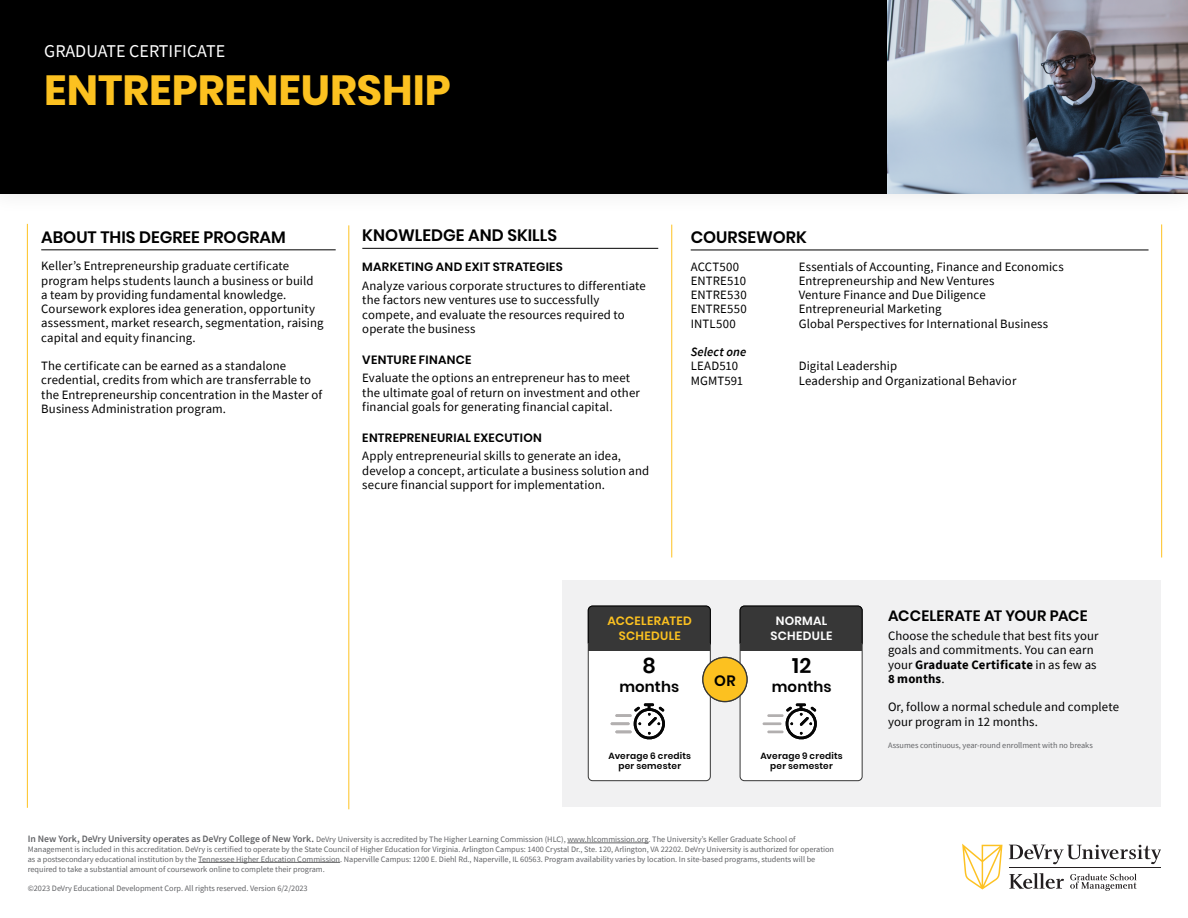
<style>
.page{position:relative;width:1188px;height:918px;background:#fff}
.page>*{position:absolute;margin:0;border:0;box-sizing:border-box;transform-origin:0 0}
.t1{font:700 42px "Poppins";color:#fcc120}
.t2{font:600 21px "Poppins";color:#000}
.t3{font:18px "Source Sans Pro";color:#fefefe}
.t4{font:600 16.5px "Poppins";color:#000}
.t5{font:600 15px "Poppins";letter-spacing:.01em;color:#000}
.t6{font:12.75px/14.2px "Source Sans Pro";letter-spacing:.01em;color:#000}
.t7{font:600 12px "Poppins";letter-spacing:.02em;color:#000}
.t8{font:600 12px "Poppins";letter-spacing:.025em;color:#fcc120}
.t9{font:600 12px/15.1px "Poppins";letter-spacing:.025em;color:#fefefe;text-align:center}
.t10{font:600 9px/10.5px "Poppins";letter-spacing:.025em;color:#000;text-align:center}
.t11{font:8.25px/9.8px "Source Sans Pro";color:#626366}
.s1{font-weight:600;font-style:italic}
.s2{font-weight:600;font-size:9.75px}
.s3{font-weight:700}
</style>
<div class="page">
<div style="left:0;top:0;width:1188px;height:216px;background:#fbfbfb"></div>
<div style="left:0;top:0;width:1188px;height:193px;background:#000"></div>
<img style="left:887px;top:0;width:301px;height:193px">
<svg style="left:962px;top:844px;width:41px;height:45px"></svg>
<svg style="left:1009px;top:845px;width:152px;height:19px"></svg>
<svg style="left:1009px;top:873px;width:55px;height:16px"></svg>
<svg style="left:1070px;top:874px;width:67px;height:17px"></svg>
<hr style="left:1009px;top:867px;width:151px;height:1px;background:#231f20">
<hr style="left:567px;top:843px;width:82px;height:1px;background:#636466">
<hr style="left:198px;top:862px;width:142px;height:1px;background:#636466">
<hr style="left:362px;top:248px;width:296px;height:1px;background:#000">
<hr style="left:41px;top:249px;width:295px;height:1px;background:#000">
<hr style="left:27px;top:224px;width:1px;height:584px;background:#fec221">
<hr style="left:348px;top:225px;width:1px;height:584px;background:#fec221">
<hr style="left:1161px;top:224px;width:1px;height:334px;background:#fec221">
<hr style="left:671px;top:225px;width:1px;height:333px;background:#fec221">
<hr style="left:691px;top:250px;width:458px;height:1px;background:#000">
<div style="left:563px;top:580px;width:598px;height:227px;background:#f1f1f2"></div>
<div style="left:588px;top:606px;width:122px;height:175px;background:#fff;border-radius:4px"></div>
<div style="left:588px;top:606px;width:123px;height:175px;border:1px solid #373737;border-radius:4px"></div>
<div style="left:740px;top:606px;width:122px;height:175px;background:#fff;border-radius:4px"></div>
<div style="left:740px;top:606px;width:123px;height:175px;border:1px solid #373737;border-radius:4px"></div>
<div style="left:588px;top:606px;width:122px;height:41px;background:#373737;border-radius:4px"></div>
<div style="left:588px;top:606px;width:123px;height:41px;border:1px solid #000;border-radius:4px"></div>
<div style="left:740px;top:606px;width:122px;height:41px;background:#373737;border-radius:4px"></div>
<div style="left:740px;top:606px;width:123px;height:41px;border:1px solid #000;border-radius:4px"></div>
<div style="left:588px;top:643px;width:122px;height:7px;background:#373737"></div>
<div style="left:740px;top:643px;width:122px;height:7px;background:#373737"></div>
<svg style="left:615px;top:703px;width:50px;height:37px"></svg>
<hr style="left:615px;top:714px;width:17px;height:3px;background:#b2afaf">
<hr style="left:611px;top:722px;width:19px;height:3px;background:#b2afaf">
<svg style="left:767px;top:703px;width:50px;height:37px"></svg>
<hr style="left:767px;top:714px;width:17px;height:3px;background:#b2afaf">
<hr style="left:763px;top:722px;width:19px;height:3px;background:#b2afaf">
<div style="left:703px;top:657px;width:44px;height:45px;background:#fcc120;border-radius:50%"></div>
<div style="left:702px;top:657px;width:46px;height:45px;border:1px solid #363736;border-radius:50%"></div>
<h1 class="t3" style="left:44px;top:40px;width:182px">GRADUATE CERTIFICATE</h1>
<h1 class="t1" style="left:44px;top:66px;width:408px">ENTREPRENEURSHIP</h1>
<h1 class="t4" style="left:41px;top:227px;width:246px">ABOUT THIS DEGREE PROGRAM</h1>
<h1 class="t4" style="left:362px;top:226px;width:196px">KNOWLEDGE AND SKILLS</h1>
<p class="t6" style="left:41px;top:259px;width:284px">Keller’s Entrepreneurship graduate certificate program helps students launch a business or build<br>a team by providing fundamental knowledge.<br>Coursework explores idea generation, opportunity assessment, market research, segmentation, raising capital and equity financing.</p>
<h4 class="t7" style="left:362px;top:260px;width:202px">MARKETING AND EXIT STRATEGIES</h4>
<p class="t6" style="left:362px;top:279px;width:285px">Analyze various corporate structures to differentiate the factors new ventures use to successfully compete, and evaluate the resources required to operate the business</p>
<p class="t6" style="left:41px;top:359px;width:283px">The certificate can be earned as a standalone credential, credits from which are transferrable to the Entrepreneurship concentration in the Master of Business Administration program.</p>
<h4 class="t7" style="left:362px;top:352px;width:111px">VENTURE FINANCE</h4>
<p class="t6" style="left:362px;top:371px;width:279px">Evaluate the options an entrepreneur has to meet the ultimate goal of return on investment and other financial goals for generating financial capital.</p>
<h4 class="t7" style="left:362px;top:430px;width:181px">ENTREPRENEURIAL EXECUTION</h4>
<p class="t6" style="left:362px;top:449px;width:288px">Apply entrepreneurial skills to generate an idea, develop a concept, articulate a business solution and secure financial support for implementation.</p>
<h1 class="t4" style="left:691px;top:227px;width:118px">COURSEWORK</h1>
<p class="t6" style="left:691px;top:259px;width:58px">ACCT500<br>ENTRE510<br>ENTRE530<br>ENTRE550<br>INTL500</p>
<p class="t6" style="left:799px;top:259px;width:267px">Essentials of Accounting, Finance and Economics Entrepreneurship and New Ventures<br>Venture Finance and Due Diligence Entrepreneurial Marketing<br>Global Perspectives for International Business</p>
<h3 class="t6" style="left:691px;top:345px;width:57px"><span class="s1">Select one<br></span>LEAD510<br>MGMT591</h3>
<p class="t6" style="left:799px;top:359px;width:219px">Digital Leadership<br>Leadership and Organizational Behavior</p>
<h4 class="t8" style="left:608px;top:613px;width:86px">ACCELERATED</h4>
<p class="t8" style="left:619px;top:629px;width:63px">SCHEDULE</p>
<h2 class="t2" style="left:643px;top:653px;width:15px">8</h2>
<p class="t5" style="left:619px;top:678px;width:61px">months</p>
<p class="t5" style="left:714px;top:672px;width:23px">OR</p>
<p class="t9" style="left:771px;top:613px;width:63px">NORMAL<br>SCHEDULE</p>
<h2 class="t2" style="left:792px;top:653px;width:21px">12</h2>
<p class="t5" style="left:772px;top:678px;width:61px">months</p>
<p class="t10" style="left:608px;top:750px;width:84px">Average 6 credits per semester</p>
<p class="t10" style="left:760px;top:750px;width:84px">Average 9 credits per semester</p>
<p class="t11" style="left:28px;top:835px;width:808px"><span class="s2">In New York, DeVry University operates as DeVry College of New York.</span> DeVry University is accredited by The Higher Learning Commission (HLC), www.hlcommission.org. The University’s Keller Graduate School of Management is included in this accreditation. DeVry is certified to operate by the State Council of Higher Education for Virginia. Arlington Campus: 1400 Crystal Dr., Ste. 120, Arlington, VA 22202. DeVry University is authorized for operation as a postsecondary educational institution by the Tennessee Higher Education Commission. Naperville Campus: 1200 E. Diehl Rd., Naperville, IL 60563. Program availability varies by location. In site-based programs, students will be required to take a substantial amount of coursework online to complete their program.</p>
<p class="t11" style="left:28px;top:883px;width:281px">©2023 DeVry Educational Development Corp. All rights reserved. Version 6/2/2023</p>
<h2 class="t5" style="left:888px;top:607px;width:201px">ACCELERATE AT YOUR PACE</h2>
<p class="t6" style="left:888px;top:629px;width:212px">Choose the schedule that best fits your goals and commitments. You can earn your <span class="s3">Graduate Certificate</span> in as few as<br><span class="s3">8 months</span>.</p>
<p class="t6" style="left:888px;top:700px;width:233px">Or, follow a normal schedule and complete your program in 12 months.</p>
<p class="t11" style="left:888px;top:740px;width:206px">Assumes continuous, year-round enrollment with no breaks</p>
</div>
